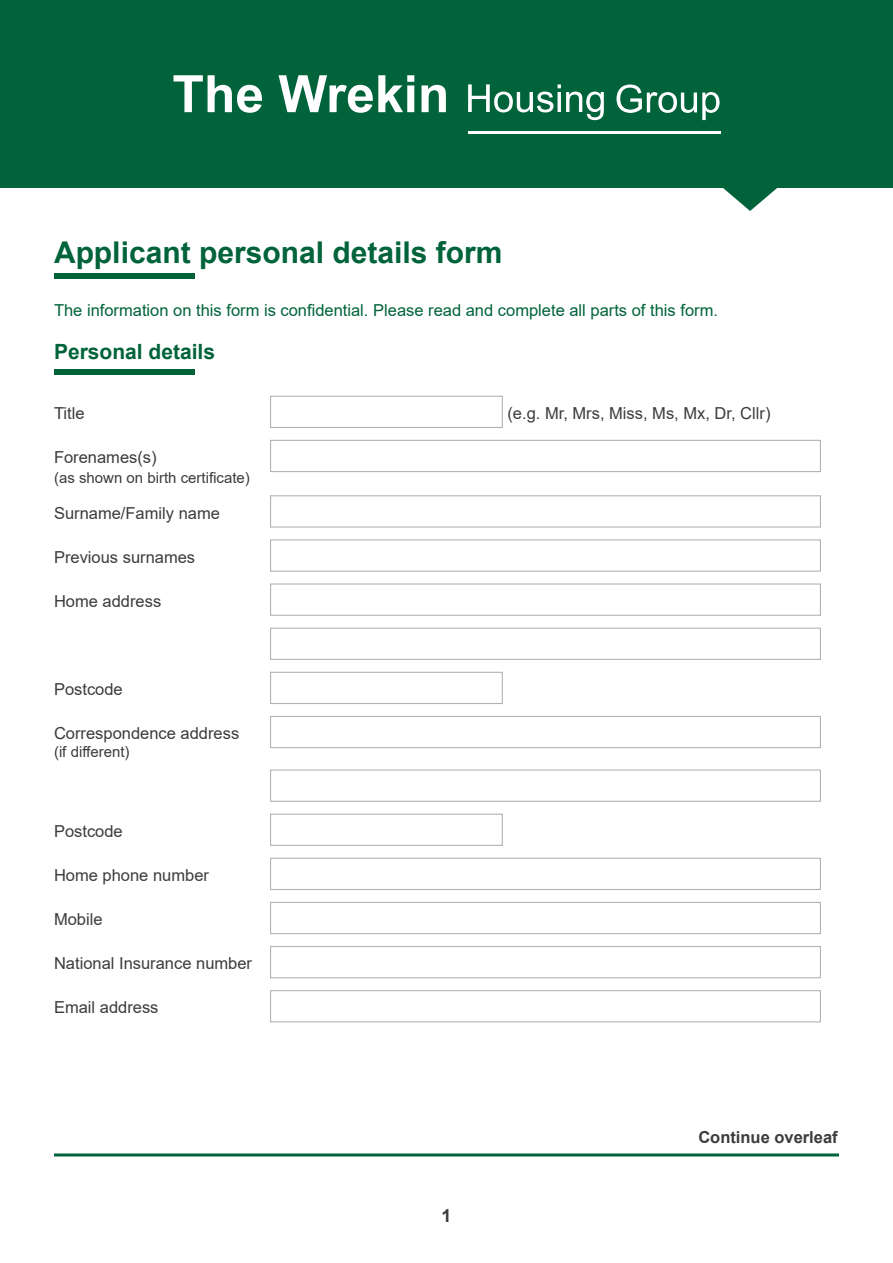
<style>
.page{position:relative;width:893px;height:1263px;background:#fff}
.page>*{position:absolute;margin:0;border:0;box-sizing:border-box;transform-origin:0 0}
.t1{font:700 30px "Arial";color:#00633a}
.t2{font:700 21px "Arial";color:#00633a}
.t3{font:700 18px "Arial";color:#3c3c3b}
.t4{font:16.5px "Arial";color:#3c3c3b}
.t5{font:16.5px "Arial";color:#00633a}
.t6{font:700 16.5px "Arial";color:#3c3c3b}
.t7{font:15px "Arial";color:#3c3c3b}
</style>
<div class="page">
<hr style="left:54px;top:1153px;width:785px;height:3px;background:#00633a">
<div style="left:0;top:75px;width:893px;height:113px;background:#00633a"></div>
<div style="left:0;top:0;width:893px;height:123px;background:#00633a"></div>
<svg style="left:173px;top:75px;width:89px;height:38px"></svg>
<svg style="left:279px;top:75px;width:135px;height:38px"></svg>
<svg style="left:422px;top:85px;width:24px;height:27px"></svg>
<svg style="left:468px;top:84px;width:136px;height:36px"></svg>
<hr style="left:468px;top:131px;width:253px;height:3px;background:#fff">
<svg style="left:616px;top:84px;width:104px;height:36px"></svg>
<svg style="left:723px;top:188px;width:54px;height:23px"></svg>
<div style="left:54px;top:273px;width:141px;height:6px;background:#00633a"></div>
<div style="left:54px;top:369px;width:141px;height:6px;background:#00633a"></div>
<div style="left:270px;top:396px;width:233px;height:32px;border:1px solid #b3b2b2"></div>
<div style="left:270px;top:440px;width:551px;height:32px;border:1px solid #b3b2b2"></div>
<div style="left:270px;top:495px;width:551px;height:32px;border:1px solid #b3b2b2"></div>
<div style="left:270px;top:539px;width:551px;height:33px;border:1px solid #b3b2b2"></div>
<div style="left:270px;top:583px;width:551px;height:33px;border:1px solid #b3b2b2"></div>
<div style="left:270px;top:628px;width:551px;height:32px;border:1px solid #b3b2b2"></div>
<div style="left:270px;top:672px;width:233px;height:32px;border:1px solid #b3b2b2"></div>
<div style="left:270px;top:716px;width:551px;height:32px;border:1px solid #b3b2b2"></div>
<div style="left:270px;top:769px;width:551px;height:33px;border:1px solid #b3b2b2"></div>
<div style="left:270px;top:814px;width:233px;height:32px;border:1px solid #b3b2b2"></div>
<div style="left:270px;top:858px;width:551px;height:32px;border:1px solid #b3b2b2"></div>
<div style="left:270px;top:902px;width:551px;height:32px;border:1px solid #b3b2b2"></div>
<div style="left:270px;top:946px;width:551px;height:32px;border:1px solid #b3b2b2"></div>
<div style="left:270px;top:990px;width:551px;height:32px;border:1px solid #b3b2b2"></div>
<h1 class="t1" style="left:54px;top:231px;width:450px">Applicant personal details form</h1>
<p class="t5" style="left:54px;top:299px;width:665px">The information on this form is confidential. Please read and complete all parts of this form.</p>
<p class="t2" style="left:54px;top:336px;width:163px">Personal details</p>
<p class="t4" style="left:54px;top:402px;width:32px">Title</p>
<p class="t4" style="left:507px;top:402px;width:265px">(e.g. Mr, Mrs, Miss, Ms, Mx, Dr, Cllr)</p>
<p class="t4" style="left:54px;top:446px;width:104px">Forenames(s)</p>
<p class="t7" style="left:54px;top:467px;width:197px">(as shown on birth certificate)</p>
<p class="t4" style="left:54px;top:501px;width:167px">Surname/Family name</p>
<p class="t4" style="left:54px;top:545px;width:143px">Previous surnames</p>
<p class="t4" style="left:54px;top:590px;width:109px">Home address</p>
<p class="t4" style="left:54px;top:678px;width:70px">Postcode</p>
<p class="t4" style="left:54px;top:722px;width:187px">Correspondence address</p>
<p class="t7" style="left:54px;top:741px;width:77px">(if different)</p>
<p class="t4" style="left:54px;top:820px;width:70px">Postcode</p>
<p class="t4" style="left:54px;top:864px;width:156px">Home phone number</p>
<p class="t4" style="left:54px;top:908px;width:50px">Mobile</p>
<p class="t4" style="left:54px;top:952px;width:200px">National Insurance number</p>
<p class="t4" style="left:54px;top:996px;width:106px">Email address</p>
<p class="t3" style="left:441px;top:1203px;width:12px">1</p>
<p class="t6" style="left:698px;top:1125px;width:141px">Continue overleaf</p>
</div>
